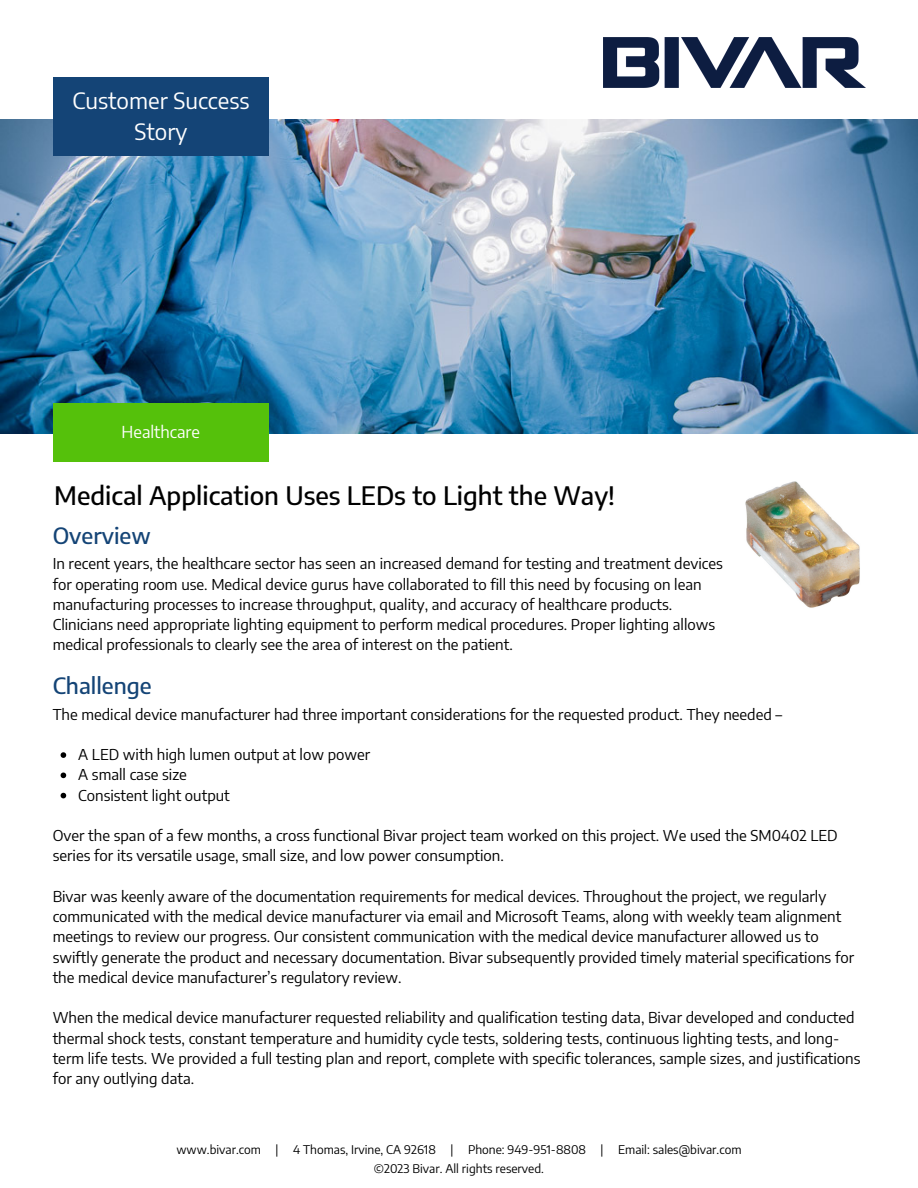
<style>
.page{position:relative;width:918px;height:1188px;background:#fff}
.page>*{position:absolute;margin:0;border:0;box-sizing:border-box;transform-origin:0 0}
.t1{font:500 25.5px "Encode Sans";color:#000}
.t2{font:22.5px/31.5px "Encode Sans";color:#fff;text-align:center}
.t3{font:500 22.5px "Encode Sans";color:#144476}
.t4{font:16.5px "Encode Sans";color:#fff}
.t5{font:15px/20.2px "Encode Sans";color:#000}
.t6{font:12px "Encode Sans";color:#000}
</style>
<div class="page">
<img style="left:0;top:120px;width:918px;height:313px">
<img style="left:603px;top:38px;width:262px;height:49px">
<div style="left:53px;top:77px;width:216px;height:79px;background:#144476"></div>
<div style="left:53px;top:403px;width:216px;height:58px;background:#55c10b"></div>
<svg style="left:61px;top:752px;width:5px;height:6px"></svg>
<svg style="left:61px;top:773px;width:5px;height:5px"></svg>
<svg style="left:61px;top:793px;width:5px;height:5px"></svg>
<img style="left:745px;top:481px;width:115px;height:127px">
<p class="t2" style="left:72px;top:84px;width:179px">Customer Success<br>Story</p>
<p class="t4" style="left:122px;top:421px;width:80px">Healthcare</p>
<p class="t1" style="left:54px;top:478px;width:562px">Medical Application Uses LEDs to Light the Way!</p>
<p class="t3" style="left:53px;top:521px;width:100px">Overview</p>
<p class="t5" style="left:53px;top:553px;width:672px">In recent years, the healthcare sector has seen an increased demand for testing and treatment devices for operating room use. Medical device gurus have collaborated to fill this need by focusing on lean manufacturing processes to increase throughput, quality, and accuracy of healthcare products.<br>Clinicians need appropriate lighting equipment to perform medical procedures. Proper lighting allows medical professionals to clearly see the area of interest on the patient.</p>
<p class="t3" style="left:53px;top:671px;width:101px">Challenge</p>
<p class="t5" style="left:53px;top:703px;width:731px">The medical device manufacturer had three important considerations for the requested product. They needed –</p>
<p class="t5" style="left:78px;top:744px;width:294px">A LED with high lumen output at low power</p>
<p class="t5" style="left:78px;top:764px;width:110px">A small case size</p>
<p class="t5" style="left:78px;top:784px;width:153px">Consistent light output</p>
<p class="t5" style="left:53px;top:825px;width:787px">Over the span of a few months, a cross functional Bivar project team worked on this project. We used the SM0402 LED series for its versatile usage, small size, and low power consumption.</p>
<p class="t5" style="left:53px;top:886px;width:803px">Bivar was keenly aware of the documentation requirements for medical devices. Throughout the project, we regularly communicated with the medical device manufacturer via email and Microsoft Teams, along with weekly team alignment meetings to review our progress. Our consistent communication with the medical device manufacturer allowed us to swiftly generate the product and necessary documentation. Bivar subsequently provided timely material specifications for the medical device manufacturer’s regulatory review.</p>
<p class="t5" style="left:53px;top:1007px;width:809px">When the medical device manufacturer requested reliability and qualification testing data, Bivar developed and conducted thermal shock tests, constant temperature and humidity cycle tests, soldering tests, continuous lighting tests, and long&shy;term life tests. We provided a full testing plan and report, complete with specific tolerances, sample sizes, and justifications for any outlying data.</p>
<p class="t6" style="left:176px;top:1141px;width:567px">www.bivar.com | 4 Thomas, Irvine, CA 92618 | Phone: 949-951-8808 | Email: sales@bivar.com</p>
<p class="t6" style="left:374px;top:1160px;width:172px">©2023 Bivar. All rights reserved.</p>
</div>
